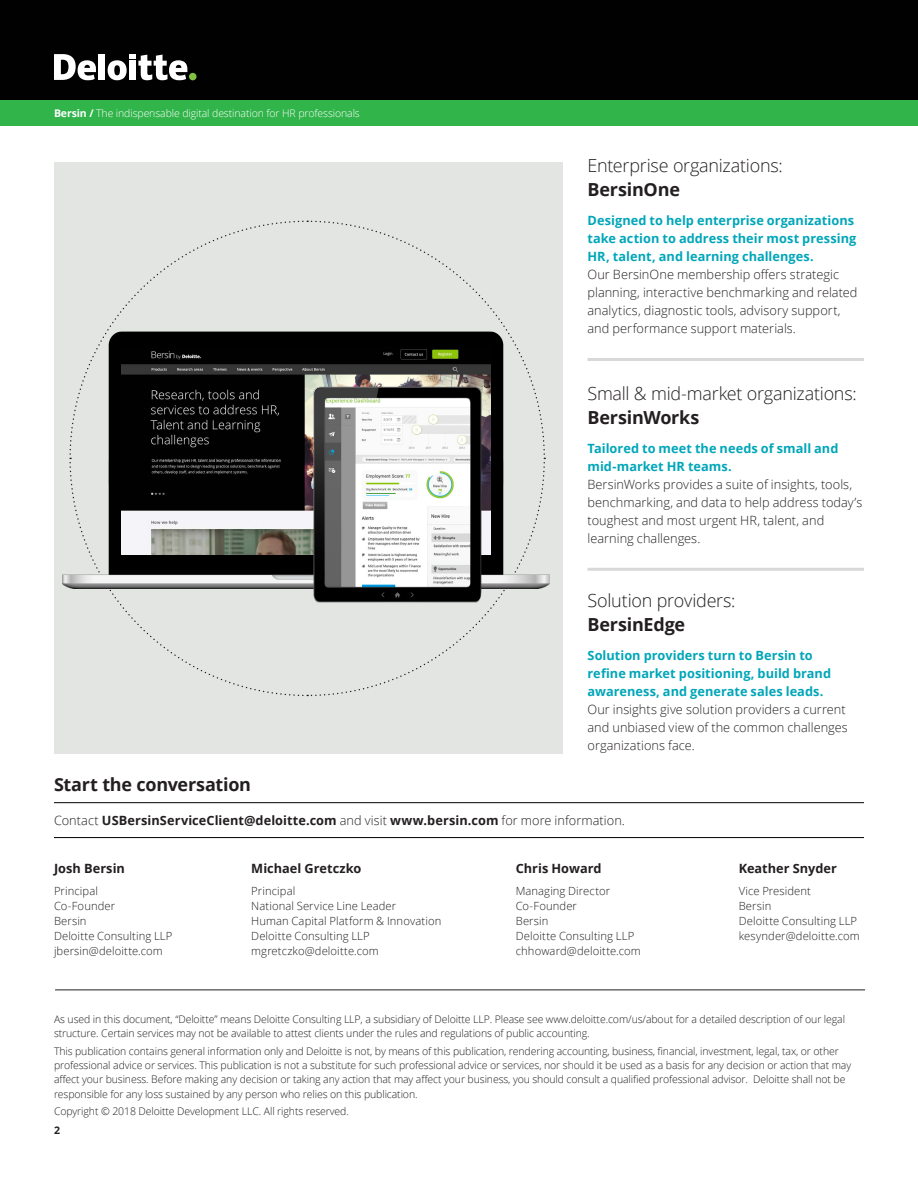
<style>
.page{position:relative;width:918px;height:1188px;background:#fff}
.page>*{position:absolute;margin:0;border:0;box-sizing:border-box;transform-origin:0 0}
.Intro_body_light__14{font:300 18px/24px "Open Sans";letter-spacing:-.015em;color:#231f20}
.Body_copy__8_5_12pt{font:700 18px "Open Sans";letter-spacing:-.015em;color:#231f20}
.Subhead_Teal_Bold__9{font:300 12.75px/18px "Open Sans";letter-spacing:.005em;color:#231f20}
.Sidebar_title_bold_w{font:700 12.75px/18px "Open Sans";letter-spacing:.005em;color:#00a6b9}
.Body_copy__8_5_12pt-2{font:700 12.75px "Open Sans";letter-spacing:.005em;color:#231f20}
.Body_copy__8_5_12pt-3{font:300 11.25px/15px "Open Sans";letter-spacing:.01em;color:#231f20}
.Disclaimers__7_9_5pt{font:300 10.5px/14.2px "Open Sans";letter-spacing:-.01em;color:#231f20}
.Brochure_title__foli{font:300 10.5px "Open Sans";letter-spacing:-.01em;color:#fff}
.t1{font:700 10.5px "Open Sans";color:#231f20}
.s1{font-weight:700}
.s2{font-weight:300}
</style>
<div class="page">
<div style="left:54px;top:162px;width:509px;height:592px;background:#e3e5e3"></div>
<hr style="left:55px;top:990px;width:810px;height:1px;background:#231f20">
<hr style="left:54px;top:837px;width:810px;height:1px;background:#010101">
<hr style="left:54px;top:802px;width:810px;height:1px;background:#010101">
<div style="left:0;top:100px;width:918px;height:26px;background:#31b44a"></div>
<div style="left:0;top:0;width:918px;height:100px;background:#010101"></div>
<div style="left:189px;top:73px;width:8px;height:7px;background:#7fc241;border-radius:50%"></div>
<div style="left:99px;top:54px;width:6px;height:26px;background:#fff"></div>
<svg style="left:108px;top:54px;width:79px;height:26px"></svg>
<svg style="left:54px;top:54px;width:42px;height:26px"></svg>
<hr style="left:588px;top:358px;width:276px;height:3px;background:#d8d9d7">
<hr style="left:588px;top:568px;width:276px;height:3px;background:#d8d9d7">
<img style="left:62px;top:319px;width:488px;height:270px">
<img style="left:121px;top:347px;width:370px;height:207px">
<img style="left:306px;top:384px;width:177px;height:219px">
<p class="Brochure_title__foli" style="left:54px;top:106px;width:307px"><span class="s1">Bersin /</span> The indispensable digital destination for HR professionals</p>
<p class="Body_copy__8_5_12pt" style="left:54px;top:772px;width:199px">Start the conversation</p>
<p class="Intro_body_light__14" style="left:588px;top:153px;width:197px">Enterprise organizations:<br><span class="s1">BersinOne</span></p>
<p class="Sidebar_title_bold_w" style="left:588px;top:211px;width:270px">Designed to help enterprise organizations take action to address their most pressing<br>HR, talent, and learning challenges.</p>
<p class="Subhead_Teal_Bold__9" style="left:588px;top:265px;width:272px">Our BersinOne membership offers strategic planning, interactive benchmarking and related analytics, diagnostic tools, advisory support, and performance support materials.</p>
<p class="Intro_body_light__14" style="left:588px;top:381px;width:271px">Small &amp; mid-market organizations:<br><span class="s1">BersinWorks</span></p>
<p class="Sidebar_title_bold_w" style="left:588px;top:439px;width:252px">Tailored to meet the needs of small and mid-market HR teams.</p>
<p class="Subhead_Teal_Bold__9" style="left:588px;top:475px;width:276px">BersinWorks provides a suite of insights, tools, benchmarking, and data to help address today’s toughest and most urgent HR, talent, and learning challenges.</p>
<p class="Intro_body_light__14" style="left:588px;top:588px;width:150px">Solution providers:<br><span class="s1">BersinEdge</span></p>
<p class="Sidebar_title_bold_w" style="left:588px;top:646px;width:245px">Solution providers turn to Bersin to refine market positioning, build brand awareness, and generate sales leads.</p>
<p class="Subhead_Teal_Bold__9" style="left:588px;top:700px;width:262px">Our insights give solution providers a current and unbiased view of the common challenges organizations face.</p>
<p class="Body_copy__8_5_12pt-2" style="left:54px;top:811px;width:572px"><span class="s2">Contact</span> USBersinServiceClient@deloitte.com <span class="s2">and visit</span> www.bersin.com <span class="s2">for more information.</span></p>
<p class="Body_copy__8_5_12pt-2" style="left:54px;top:860px;width:72px">Josh Bersin</p>
<p class="Body_copy__8_5_12pt-3" style="left:54px;top:883px;width:120px">Principal<br>Co-Founder<br>Bersin<br>Deloitte Consulting LLP jbersin@deloitte.com</p>
<p class="Body_copy__8_5_12pt-2" style="left:251px;top:860px;width:112px">Michael Gretczko</p>
<p class="Body_copy__8_5_12pt-3" style="left:251px;top:883px;width:146px">Principal<br>National Service Line Leader</p>
<p class="Body_copy__8_5_12pt-3" style="left:251px;top:913px;width:192px">Human Capital Platform &amp; Innovation<br>Deloitte Consulting LLP</p>
<p class="Body_copy__8_5_12pt-3" style="left:251px;top:943px;width:129px">mgretczko@deloitte.com</p>
<p class="Body_copy__8_5_12pt-2" style="left:516px;top:860px;width:87px">Chris Howard</p>
<p class="Body_copy__8_5_12pt-3" style="left:516px;top:883px;width:96px">Managing Director<br>Co-Founder</p>
<p class="Body_copy__8_5_12pt-3" style="left:516px;top:913px;width:34px">Bersin</p>
<p class="Body_copy__8_5_12pt-3" style="left:516px;top:928px;width:120px">Deloitte Consulting LLP</p>
<p class="Body_copy__8_5_12pt-3" style="left:516px;top:943px;width:126px">chhoward@deloitte.com</p>
<p class="Body_copy__8_5_12pt-2" style="left:739px;top:860px;width:100px">Keather Snyder</p>
<p class="Body_copy__8_5_12pt-3" style="left:739px;top:883px;width:74px">Vice President</p>
<p class="Body_copy__8_5_12pt-3" style="left:739px;top:898px;width:34px">Bersin</p>
<p class="Body_copy__8_5_12pt-3" style="left:739px;top:913px;width:120px">Deloitte Consulting LLP</p>
<p class="Body_copy__8_5_12pt-3" style="left:739px;top:928px;width:122px">kesynder@deloitte.com</p>
<p class="Disclaimers__7_9_5pt" style="left:54px;top:1012px;width:793px">As used in this document, “Deloitte” means Deloitte Consulting LLP, a subsidiary of Deloitte LLP. Please see www.deloitte.com/us/about for a detailed description of our legal structure. Certain services may not be available to attest clients under the rules and regulations of public accounting.</p>
<p class="Disclaimers__7_9_5pt" style="left:54px;top:1044px;width:799px">This publication contains general information only and Deloitte is not, by means of this publication, rendering accounting, business, financial, investment, legal, tax, or other professional advice or services. This publication is not a substitute for such professional advice or services, nor should it be used as a basis for any decision or action that may affect your business. Before making any decision or taking any action that may affect your business, you should consult a qualified professional advisor. Deloitte shall not be responsible for any loss sustained by any person who relies on this publication.</p>
<p class="Disclaimers__7_9_5pt" style="left:54px;top:1104px;width:296px">Copyright © 2018 Deloitte Development LLC. All rights reserved.</p>
<p class="t1" style="left:54px;top:1123px;width:7px">2</p>
</div>
